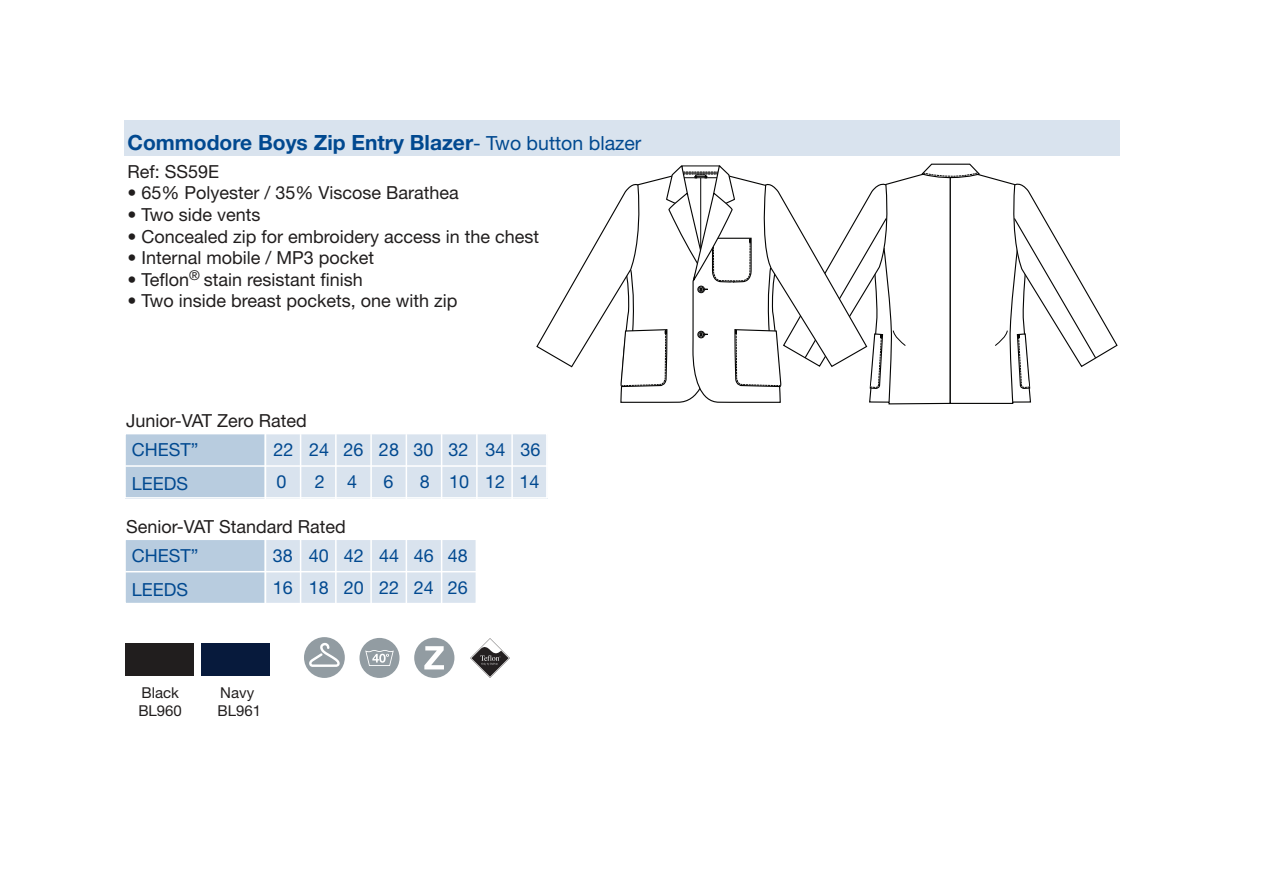
<style>
.page{position:relative;width:1263px;height:893px;background:#fff}
.page>*{position:absolute;margin:0;border:0;box-sizing:border-box;transform-origin:0 0}
.t1{font:700 21px "Helvetica Neue LT Std";color:#014990}
.t2{font:18px "Helvetica Neue LT Std";color:#211e1e}
.t3{font:18px/32.1px "Helvetica Neue LT Std";color:#014990}
.t4{font:15px/18px "Helvetica Neue LT Std";color:#211e1e}
.s1{font-weight:400;font-size:19.5px}
</style>
<div class="page">
<div style="left:124px;top:120px;width:996px;height:36px;background:#d9e3ee"></div>
<div style="left:125px;top:644px;width:68px;height:32px;background:#211e1e"></div>
<div style="left:201px;top:644px;width:68px;height:32px;background:#071a3c"></div>
<div style="left:359px;top:638px;width:40px;height:40px;background:#929ca2;border-radius:50%"></div>
<svg style="left:365px;top:650px;width:29px;height:16px"></svg>
<div style="left:414px;top:638px;width:40px;height:40px;background:#929ca2;border-radius:50%"></div>
<svg style="left:424px;top:646px;width:20px;height:23px"></svg>
<div style="left:304px;top:637px;width:41px;height:41px;background:#929ca2;border-radius:50%"></div>
<svg style="left:309px;top:643px;width:31px;height:24px"></svg>
<svg style="left:127px;top:436px;width:418px;height:60px;background:#cddbe8"></svg>
<hr style="left:125px;top:465px;width:422px;height:2px;background:#fff">
<div style="left:124px;top:433px;width:424px;height:66px;border:2px solid #fff"></div>
<hr style="left:265px;top:434px;width:1px;height:65px;background:#fff">
<hr style="left:300px;top:434px;width:1px;height:65px;background:#fff">
<hr style="left:335px;top:434px;width:2px;height:65px;background:#fff">
<hr style="left:370px;top:434px;width:2px;height:65px;background:#fff">
<hr style="left:406px;top:434px;width:1px;height:65px;background:#fff">
<hr style="left:441px;top:434px;width:1px;height:65px;background:#fff">
<hr style="left:476px;top:434px;width:2px;height:65px;background:#fff">
<hr style="left:511px;top:434px;width:2px;height:65px;background:#fff">
<svg style="left:127px;top:542px;width:347px;height:59px;background:#ccdae8"></svg>
<hr style="left:125px;top:571px;width:352px;height:1px;background:#fff">
<div style="left:124px;top:539px;width:353px;height:65px;border:2px solid #fff"></div>
<hr style="left:265px;top:540px;width:1px;height:65px;background:#fff">
<hr style="left:300px;top:540px;width:1px;height:65px;background:#fff">
<hr style="left:335px;top:540px;width:2px;height:65px;background:#fff">
<hr style="left:370px;top:540px;width:2px;height:65px;background:#fff">
<hr style="left:406px;top:540px;width:1px;height:65px;background:#fff">
<hr style="left:441px;top:540px;width:1px;height:65px;background:#fff">
<svg style="left:470px;top:638px;width:40px;height:40px"></svg>
<svg style="left:535px;top:163px;width:583px;height:287px"></svg>
<hr style="left:723px;top:434px;width:1px;height:65px;background:#fff">
<hr style="left:758px;top:434px;width:2px;height:65px;background:#fff">
<p class="t1" style="left:127px;top:129px;width:515px">Commodore Boys Zip Entry Blazer<span class="s1">- Two button blazer</span></p>
<p class="t2" style="left:128px;top:161px;width:93px">Ref: SS59E</p>
<p class="t2" style="left:128px;top:182px;width:333px">• 65% Polyester / 35% Viscose Barathea</p>
<p class="t2" style="left:128px;top:204px;width:135px">• Two side vents</p>
<p class="t2" style="left:128px;top:225px;width:413px">• Concealed zip for embroidery access in the chest</p>
<p class="t2" style="left:128px;top:247px;width:248px">• Internal mobile / MP3 pocket</p>
<p class="t2" style="left:128px;top:269px;width:237px">• Teflon<sup>®</sup> stain resistant finish</p>
<p class="t2" style="left:128px;top:290px;width:332px">• Two inside breast pockets, one with zip</p>
<p class="t2" style="left:126px;top:410px;width:182px">Junior-VAT Zero Rated</p>
<p class="t3" style="left:274px;top:433px;width:22px">22<br>0</p>
<p class="t3" style="left:132px;top:433px;width:68px">CHEST”</p>
<p class="t3" style="left:309px;top:433px;width:233px">24 26 28 30 32 34 36</p>
<p class="t3" style="left:132px;top:467px;width:58px">LEEDS</p>
<p class="t2" style="left:126px;top:516px;width:221px">Senior-VAT Standard Rated</p>
<p class="t3" style="left:273px;top:539px;width:196px">38<br>16 18 20 22 24 26</p>
<p class="t3" style="left:315px;top:466px;width:12px">2</p>
<p class="t3" style="left:347px;top:466px;width:12px">4</p>
<p class="t3" style="left:383px;top:466px;width:12px">6</p>
<p class="t3" style="left:420px;top:466px;width:121px">8 10 12 14</p>
<p class="t3" style="left:132px;top:539px;width:68px">CHEST”</p>
<p class="t3" style="left:309px;top:539px;width:160px">40 42 44 46 48</p>
<p class="t3" style="left:132px;top:573px;width:58px">LEEDS</p>
<p class="t4" style="left:138px;top:683px;width:45px">Black<br>BL960</p>
<p class="t4" style="left:217px;top:683px;width:45px">Navy<br>BL961</p>
</div>
